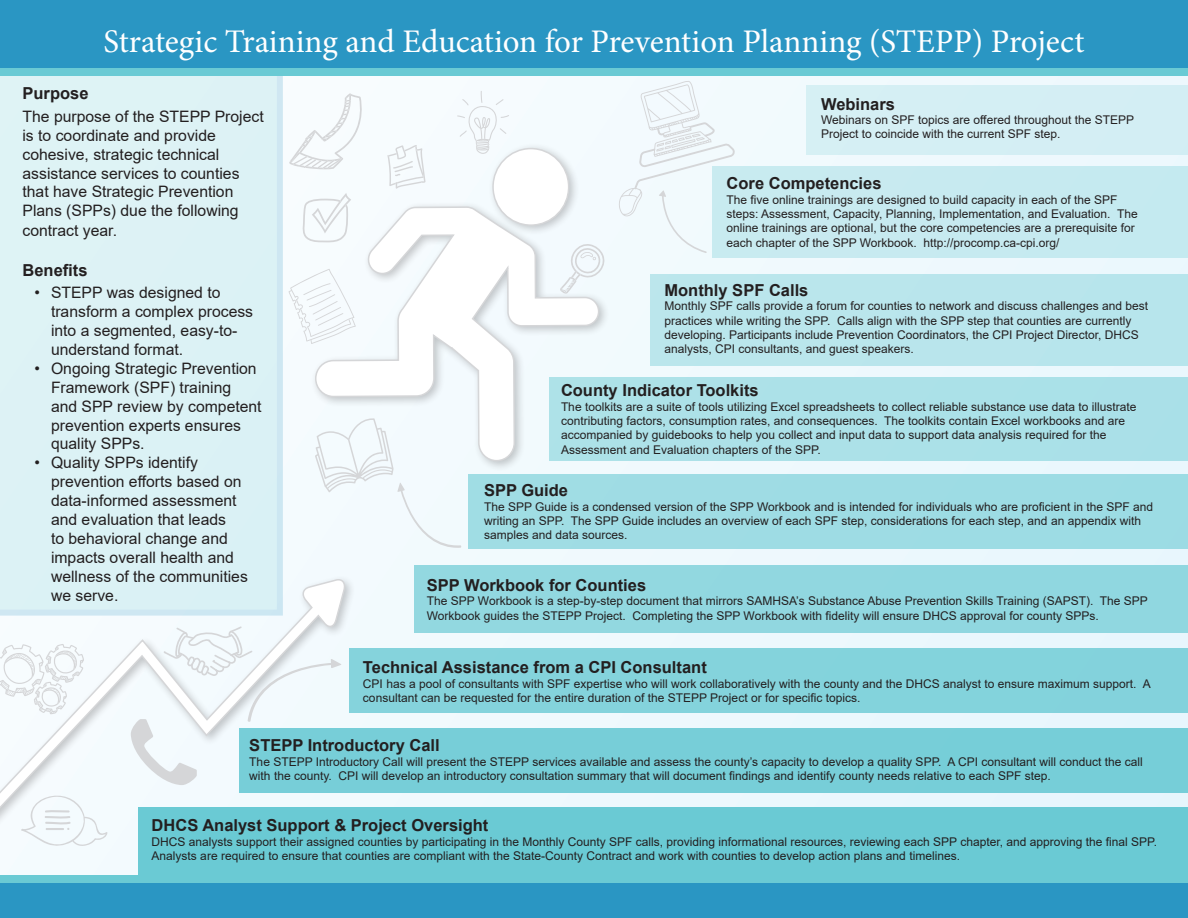
<style>
.page{position:relative;width:1188px;height:918px;background:#fff}
.page>*{position:absolute;margin:0;border:0;box-sizing:border-box;transform-origin:0 0}
.t1{font:33px "Minion Pro";color:#fff}
.t2{font:700 16.5px "Arial";color:#231f20}
.t3{font:15.75px/19px "Arial";color:#231f20}
.t4{font:12px/14.4px "Arial";color:#231f20}
</style>
<div class="page">
<div style="left:0;top:70px;width:1188px;height:848px;background:#f0f9fd"></div>
<div style="left:138px;top:807px;width:1050px;height:72px;background:#6acad4"></div>
<div style="left:239px;top:728px;width:949px;height:65px;background:#77ced8"></div>
<div style="left:349px;top:648px;width:839px;height:65px;background:#84d3dc"></div>
<div style="left:414px;top:566px;width:774px;height:67px;background:#91d7e0"></div>
<div style="left:549px;top:378px;width:639px;height:83px;background:#ace1e8"></div>
<div style="left:651px;top:274px;width:537px;height:91px;background:#b9e5ec"></div>
<div style="left:712px;top:167px;width:476px;height:91px;background:#c7eaf0"></div>
<div style="left:806px;top:85px;width:382px;height:69px;background:#d4eff4"></div>
<div style="left:0;top:76px;width:283px;height:498px;background:#dcf2f5"></div>
<div style="left:0;top:0;width:1188px;height:70px;background:#2a96c3"></div>
<div style="left:0;top:882px;width:1188px;height:36px;background:#2a96c3"></div>
<div style="left:0;top:68px;width:1188px;height:8px;background:#6acad4"></div>
<div style="left:0;top:876px;width:1188px;height:7px;background:#6acad4"></div>
<div style="left:310px;top:143px;width:300px;height:330px;background:#231f20;opacity:.25"></div>
<svg style="left:314px;top:143px;width:286px;height:423px"></svg>
<div style="left:0;top:574px;width:356px;height:262px;background:#231f20;opacity:.25"></div>
<svg style="left:0;top:578px;width:346px;height:249px"></svg>
<svg style="left:457px;top:91px;width:52px;height:63px"></svg>
<svg style="left:560px;top:243px;width:47px;height:51px"></svg>
<svg style="left:302px;top:193px;width:49px;height:49px"></svg>
<svg style="left:0;top:644px;width:84px;height:70px"></svg>
<svg style="left:387px;top:145px;width:39px;height:44px"></svg>
<svg style="left:289px;top:269px;width:67px;height:75px"></svg>
<svg style="left:289px;top:93px;width:78px;height:76px"></svg>
<svg style="left:315px;top:418px;width:146px;height:131px"></svg>
<svg style="left:21px;top:793px;width:87px;height:53px"></svg>
<svg style="left:131px;top:626px;width:210px;height:159px"></svg>
<div style="left:469px;top:474px;width:719px;height:75px;background:#9edce4"></div>
<svg style="left:619px;top:81px;width:116px;height:172px"></svg>
<h1 class="t1" style="left:104px;top:20px;width:982px">Strategic Training and Education for Prevention Planning (STEPP) Project</h1>
<h2 class="t2" style="left:22px;top:82px;width:68px">Purpose</h2>
<h3 class="t3" style="left:22px;top:107px;width:243px">The purpose of the STEPP Project is to coordinate and provide cohesive, strategic technical assistance services to counties that have Strategic Prevention<br>Plans (SPPs) due the following contract year.</h3>
<h2 class="t2" style="left:22px;top:258px;width:67px">Benefits</h2>
<h3 class="t3" style="left:51px;top:283px;width:204px;text-indent:-17px">• STEPP was designed to transform a complex process into a segmented, easy-to&shy;understand format.</h3>
<h3 class="t3" style="left:51px;top:359px;width:212px;text-indent:-17px">• Ongoing Strategic Prevention<br>Framework (SPF) training<br>and SPP review by competent prevention experts ensures quality SPPs.</h3>
<h3 class="t3" style="left:51px;top:453px;width:198px;text-indent:-17px">• Quality SPPs identify prevention efforts based on data-informed assessment and evaluation that leads<br>to behavioral change and impacts overall health and wellness of the communities we serve.</h3>
<h2 class="t2" style="left:821px;top:92px;width:75px">Webinars</h2>
<p class="t4" style="left:821px;top:112px;width:315px">Webinars on SPF topics are offered throughout the STEPP<br>Project to coincide with the current SPF step.</p>
<h2 class="t2" style="left:727px;top:172px;width:156px">Core Competencies</h2>
<p class="t4" style="left:727px;top:192px;width:413px">The five online trainings are designed to build capacity in each of the SPF steps: Assessment, Capacity, Planning, Implementation, and Evaluation. The online trainings are optional, but the core competencies are a prerequisite for each chapter of the SPP Workbook. http://procomp.ca-cpi.org/</p>
<h2 class="t2" style="left:665px;top:278px;width:145px">Monthly SPF Calls</h2>
<p class="t4" style="left:665px;top:299px;width:485px">Monthly SPF calls provide a forum for counties to network and discuss challenges and best practices while writing the SPP. Calls align with the SPP step that counties are currently developing. Participants include Prevention Coordinators, the CPI Project Director, DHCS analysts, CPI consultants, and guest speakers.</p>
<h2 class="t2" style="left:561px;top:379px;width:199px">County Indicator Toolkits</h2>
<p class="t4" style="left:561px;top:399px;width:577px">The toolkits are a suite of tools utilizing Excel spreadsheets to collect reliable substance use data to illustrate contributing factors, consumption rates, and consequences. The toolkits contain Excel workbooks and are accompanied by guidebooks to help you collect and input data to support data analysis required for the Assessment and Evaluation chapters of the SPP.</p>
<h2 class="t2" style="left:484px;top:479px;width:86px">SPP Guide</h2>
<p class="t4" style="left:484px;top:499px;width:671px">The SPP Guide is a condensed version of the SPP Workbook and is intended for individuals who are proficient in the SPF and writing an SPP. The SPP Guide includes an overview of each SPF step, considerations for each step, and an appendix with samples and data sources.</p>
<h2 class="t2" style="left:427px;top:574px;width:221px">SPP Workbook for Counties</h2>
<p class="t4" style="left:427px;top:594px;width:723px">The SPP Workbook is a step-by-step document that mirrors SAMHSA’s Substance Abuse Prevention Skills Training (SAPST). The SPP<br>Workbook guides the STEPP Project. Completing the SPP Workbook with fidelity will ensure DHCS approval for county SPPs.</p>
<h2 class="t2" style="left:363px;top:656px;width:345px">Technical Assistance from a CPI Consultant</h2>
<p class="t4" style="left:363px;top:676px;width:789px">CPI has a pool of consultants with SPF expertise who will work collaboratively with the county and the DHCS analyst to ensure maximum support. A consultant can be requested for the entire duration of the STEPP Project or for specific topics.</p>
<h2 class="t2" style="left:249px;top:734px;width:192px">STEPP Introductory Call</h2>
<p class="t4" style="left:249px;top:754px;width:895px">The STEPP Introductory Call will present the STEPP services available and assess the county’s capacity to develop a quality SPP. A CPI consultant will conduct the call with the county. CPI will develop an introductory consultation summary that will document findings and identify county needs relative to each SPF step.</p>
<h2 class="t2" style="left:152px;top:814px;width:338px">DHCS Analyst Support &amp; Project Oversight</h2>
<p class="t4" style="left:152px;top:834px;width:1007px">DHCS analysts support their assigned counties by participating in the Monthly County SPF calls, providing informational resources, reviewing each SPP chapter, and approving the final SPP.<br>Analysts are required to ensure that counties are compliant with the State-County Contract and work with counties to develop action plans and timelines.</p>
</div>
